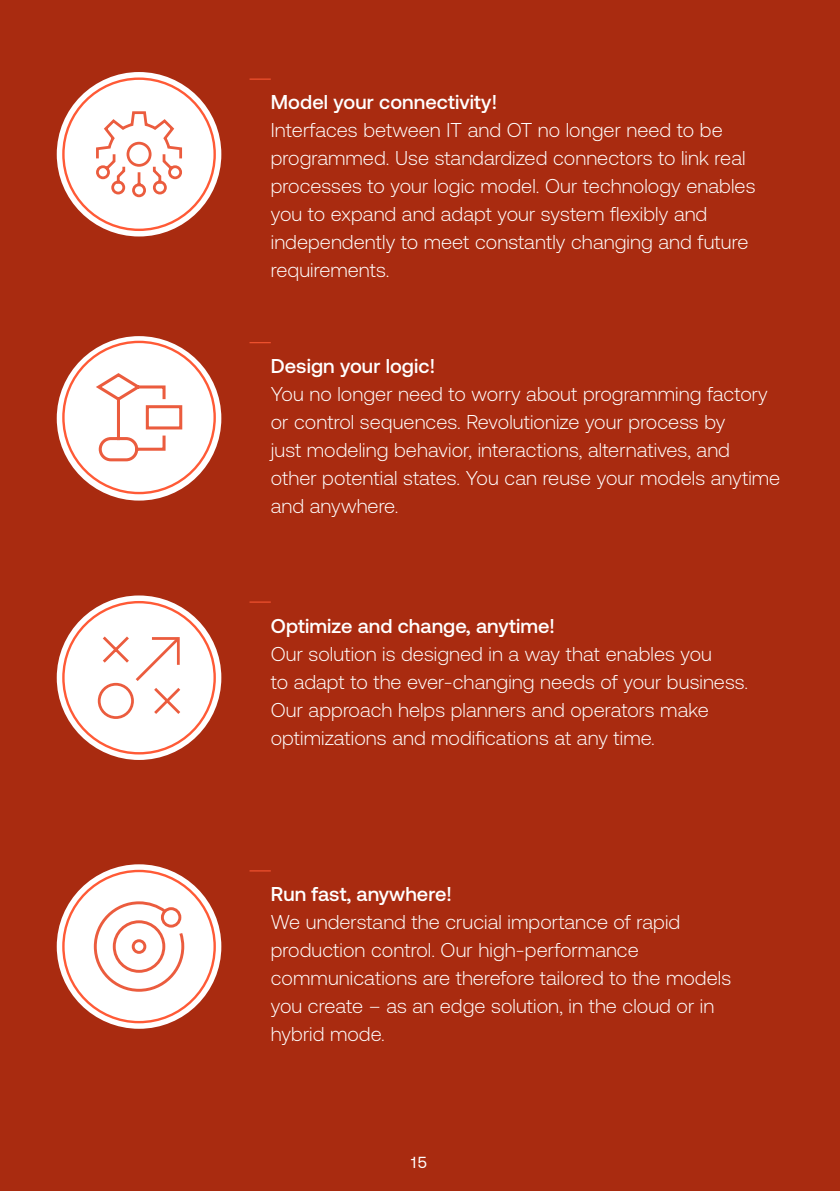
<style>
.page{position:relative;width:840px;height:1191px;background:#fff}
.page>*{position:absolute;margin:0;border:0;box-sizing:border-box;transform-origin:0 0}
.t1{font:300 20px/28px "Aeonik";letter-spacing:.005em;color:#fff}
.t2{font:500 20px "Aeonik";letter-spacing:.005em;color:#fff}
.t3{font:16px "Aeonik";color:#fff}
</style>
<div class="page">
<div style="left:0;top:0;width:839px;height:1191px;background:#a92b10"></div>
<svg style="left:57px;top:595px;width:164px;height:165px;background:#fcdbd4"></svg>
<div style="left:63px;top:602px;width:151px;height:151px;background:#fff;border-radius:50%"></div>
<svg style="left:98px;top:636px;width:82px;height:83px"></svg>
<svg style="left:57px;top:864px;width:164px;height:164px;background:#fddbd4"></svg>
<div style="left:63px;top:871px;width:151px;height:151px;background:#fff;border-radius:50%"></div>
<svg style="left:94px;top:901px;width:90px;height:90px"></svg>
<div style="left:161px;top:907px;width:20px;height:20px;border:3px solid #eb5c3e;border-radius:50%"></div>
<svg style="left:57px;top:336px;width:164px;height:164px;background:#feddd5"></svg>
<div style="left:63px;top:342px;width:151px;height:151px;background:#fff;border-radius:50%"></div>
<svg style="left:96px;top:373px;width:86px;height:88px"></svg>
<svg style="left:57px;top:72px;width:164px;height:164px;background:#feddd6"></svg>
<div style="left:63px;top:79px;width:151px;height:151px;background:#fff;border-radius:50%"></div>
<svg style="left:96px;top:111px;width:86px;height:86px"></svg>
<svg style="left:249px;top:79px;width:22px;height:1px"></svg>
<svg style="left:249px;top:342px;width:22px;height:1px"></svg>
<svg style="left:249px;top:601px;width:22px;height:1px"></svg>
<svg style="left:249px;top:870px;width:22px;height:1px"></svg>
<p class="t2" style="left:271px;top:91px;width:228px">Model your connectivity!</p>
<p class="t1" style="left:271px;top:116px;width:486px">Interfaces between IT and OT no longer need to be programmed. Use standardized connectors to link real processes to your logic model. Our technology enables you to expand and adapt your system flexibly and independently to meet constantly changing and future requirements.</p>
<p class="t2" style="left:271px;top:355px;width:166px">Design your logic!</p>
<p class="t1" style="left:271px;top:380px;width:510px">You no longer need to worry about programming factory or control sequences. Revolutionize your process by<br>just modeling behavior, interactions, alternatives, and other potential states. You can reuse your models anytime and anywhere.</p>
<p class="t2" style="left:271px;top:614px;width:285px">Optimize and change, anytime!</p>
<p class="t1" style="left:271px;top:639px;width:478px">Our solution is designed in a way that enables you<br>to adapt to the ever-changing needs of your business.<br>Our approach helps planners and operators make optimizations and modifications at any time.</p>
<p class="t2" style="left:271px;top:883px;width:182px">Run fast, anywhere!</p>
<p class="t1" style="left:271px;top:908px;width:461px">We understand the crucial importance of rapid production control. Our high-performance communications are therefore tailored to the models you create – as an edge solution, in the cloud or in hybrid mode.</p>
<p class="t3" style="left:411px;top:1153px;width:17px">15</p>
</div>
